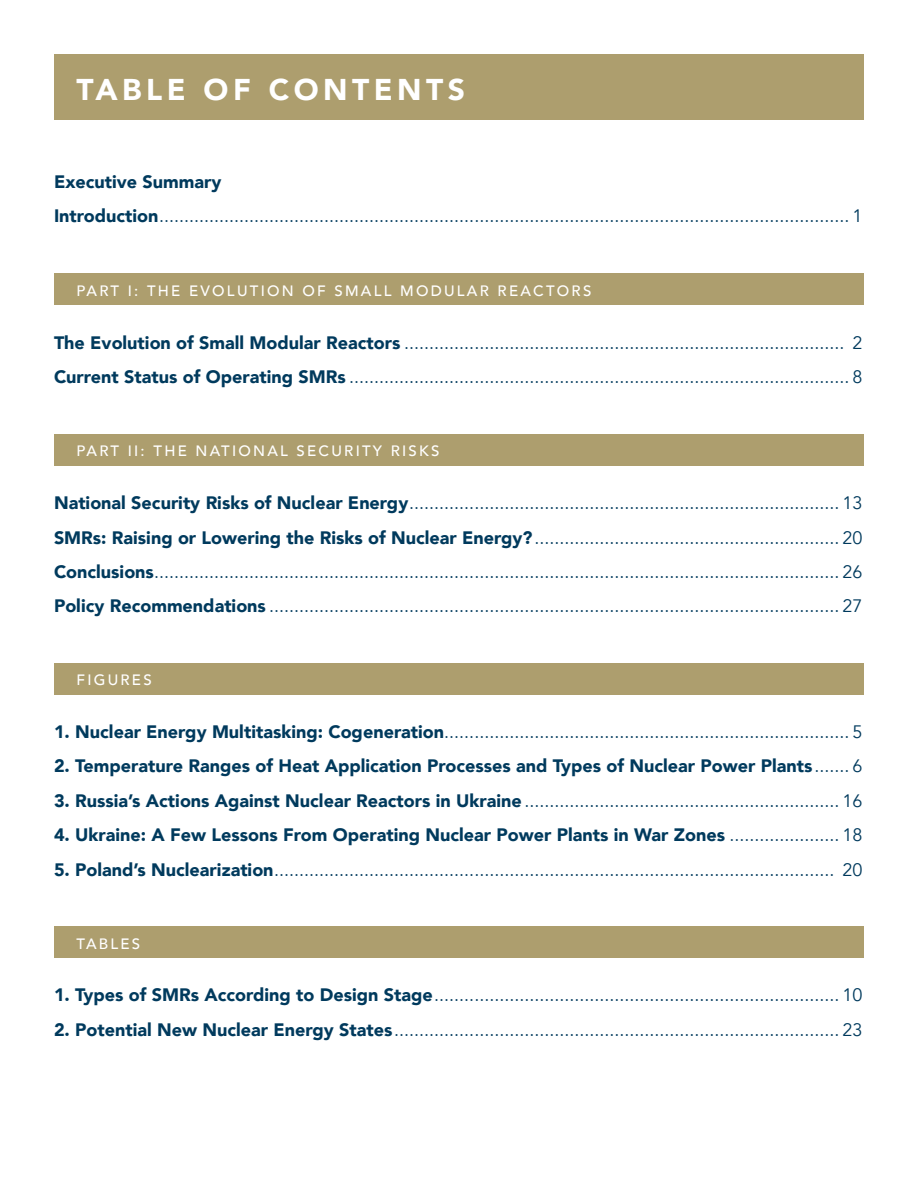
<style>
.page{position:relative;width:918px;height:1188px;background:#fff}
.page>*{position:absolute;margin:0;border:0;box-sizing:border-box;transform-origin:0 0}
.t1{font:900 30px "Avenir";letter-spacing:.15em;color:#fff}
.t2{font:18px/34.3px "Avenir";color:#003a5d}
.t3{font:900 18px "Avenir";color:#003a5d}
.t4{font:500 15px "Avenir";letter-spacing:.15em;color:#fff}
.s1{font-weight:900}
.s2{font-weight:400}
</style>
<div class="page">
<div style="left:54px;top:54px;width:810px;height:65px;background:#ad9e6e"></div>
<div style="left:54px;top:663px;width:810px;height:32px;background:#ad9e6e"></div>
<div style="left:54px;top:927px;width:810px;height:31px;background:#ad9e6e"></div>
<div style="left:54px;top:273px;width:810px;height:32px;background:#ad9e6e"></div>
<div style="left:54px;top:434px;width:810px;height:31px;background:#ad9e6e"></div>
<h1 class="t1" style="left:77px;top:64px;width:390px">TABLE OF CONTENTS</h1>
<p class="t2" style="left:54px;top:165px;width:810px"><span class="s1">Executive Summary<br>Introduction</span>.......................................................................................................................................... 1</p>
<p class="t4" style="left:77px;top:277px;width:516px">PART I: THE EVOLUTION OF SMALL MODULAR REACTORS</p>
<p class="t2" style="left:54px;top:326px;width:810px"><span class="s1">The Evolution of Small Modular Reactors</span> ........................................................................................ 2<br><span class="s1">Current Status of Operating SMRs</span> .................................................................................................... 8</p>
<p class="t4" style="left:77px;top:438px;width:364px">PART II: THE NATIONAL SECURITY RISKS</p>
<p class="t2" style="left:54px;top:486px;width:810px;text-align:justify"><span class="s1">National Security Risks of Nuclear Energy</span>...................................................................................... 13<br><span class="s1">SMRs: Raising or Lowering the Risks of Nuclear Energy?</span>............................................................. 20<br><span class="s1">Conclusions</span>......................................................................................................................................... 26<br><span class="s1">Policy Recommendations</span> .................................................................................................................. 27</p>
<p class="t4" style="left:77px;top:667px;width:77px">FIGURES</p>
<p class="t2" style="left:54px;top:715px;width:810px"><span class="s1">1. Nuclear Energy Multitasking: Cogeneration</span>................................................................................. 5</p>
<p class="t3" style="left:54px;top:751px;width:810px">2. Temperature Ranges of Heat Application Processes and Types of Nuclear Power Plants<span class="s2">....... 6</span></p>
<p class="t2" style="left:54px;top:784px;width:810px"><span class="s1">3. Russia’s Actions Against Nuclear Reactors in Ukraine</span>............................................................... 16</p>
<p class="t3" style="left:54px;top:819px;width:810px">4. Ukraine: A Few Lessons From Operating Nuclear Power Plants in War Zones <span class="s2">...................... 18</span></p>
<p class="t2" style="left:54px;top:852px;width:810px"><span class="s1">5. Poland’s Nuclearization</span>................................................................................................................ 20</p>
<p class="t4" style="left:77px;top:930px;width:65px">TABLES</p>
<p class="t2" style="left:54px;top:978px;width:810px"><span class="s1">1. Types of SMRs According to Design Stage</span>................................................................................. 10</p>
<p class="t2" style="left:54px;top:1013px;width:810px"><span class="s1">2. Potential New Nuclear Energy States</span>......................................................................................... 23</p>
</div>
